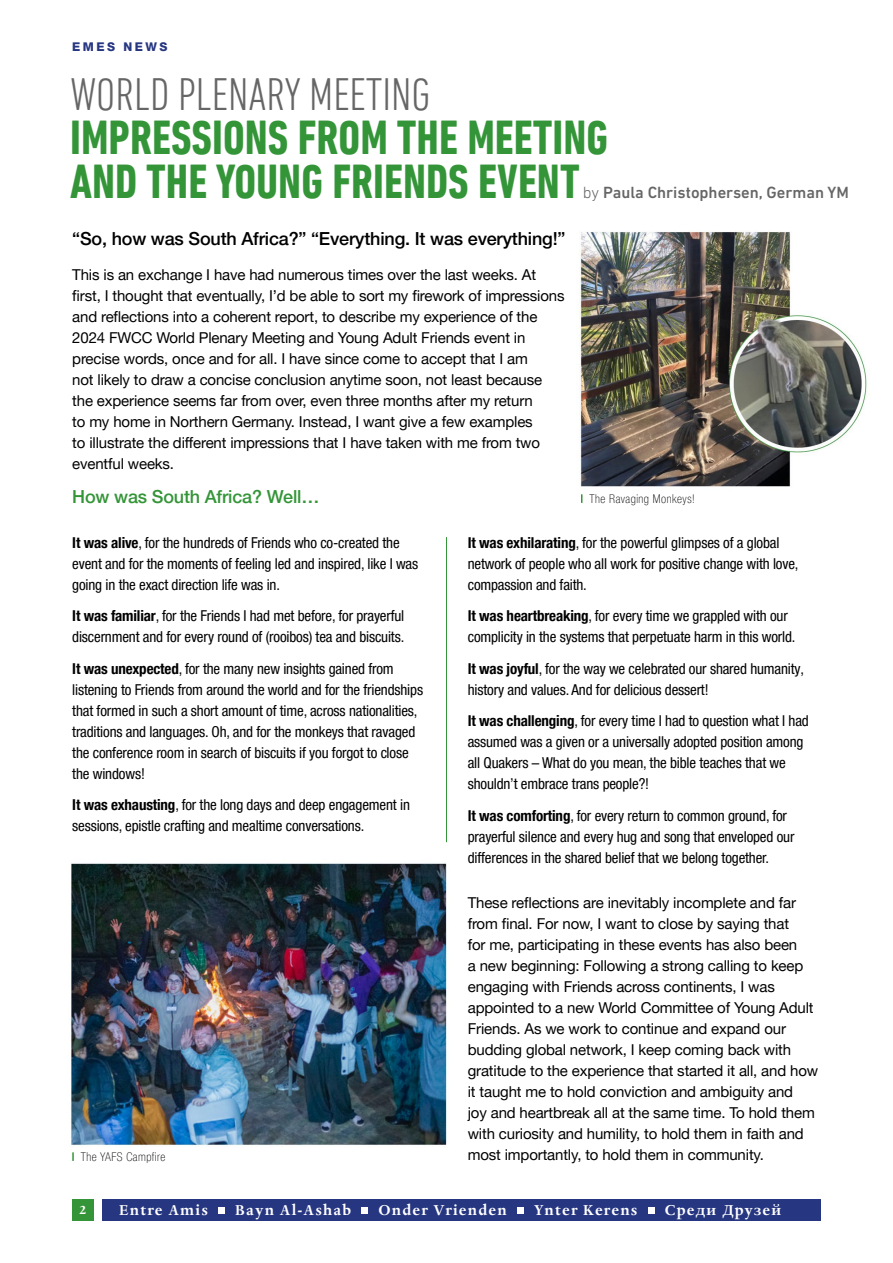
<style>
.page{position:relative;width:893px;height:1263px;background:#fff}
.page>*{position:absolute;margin:0;border:0;box-sizing:border-box;transform-origin:0 0}
.Headline_2{font:700 condensed 48.6px/44px "DIN Next LT Pro";color:#349538}
.Headline_2-2{font:300 condensed 46.35px "DIN Next LT Pro";color:#666}
.Body_Alt{font:500 18px "Helvetica Neue LT Pro";letter-spacing:-.01em;color:#000}
.Body_Alt-2{font:500 18px "Helvetica Neue LT Pro";letter-spacing:-.01em;color:#349538}
.t1{font:500 16.5px "DIN Next LT Pro";color:#666}
.Body_Alt-3{font:condensed 15px/21px "Helvetica Neue LT Pro";letter-spacing:-.01em;color:#000}
.Body_Alt-4{font:15px/21px "Helvetica Neue LT Pro";letter-spacing:-.01em;color:#000}
.t2{font:700 15px "Dantee Text";letter-spacing:.08em;color:#fff}
.t3{font:700 15px "Dante MT Pro";color:#fff}
.t4{font:100 condensed 12px "Helvetica Neue LT Pro";letter-spacing:.04em;color:#000}
.t5{font:800 12px "Helvetica Neue LT Pro";letter-spacing:.2em;color:#263681}
.s1{font-weight:300}
.s2{font-weight:700}
</style>
<div class="page">
<img style="left:71px;top:231px;width:796px;height:990px">
<div style="left:72px;top:1199px;width:22px;height:21px;background:#349538"></div>
<div style="left:102px;top:1199px;width:719px;height:21px;background:#263681"></div>
<svg style="left:219px;top:1207px;width:6px;height:6px"></svg>
<svg style="left:362px;top:1207px;width:6px;height:6px"></svg>
<svg style="left:517px;top:1207px;width:6px;height:6px"></svg>
<svg style="left:648px;top:1207px;width:6px;height:6px"></svg>
<hr style="left:446px;top:537px;width:1px;height:305px;background:#349538">
<svg style="left:72px;top:1152px;width:2px;height:9px"></svg>
<p class="t5" style="left:72px;top:40px;width:97px">EMES NEWS</p>
<p class="Headline_2-2" style="left:70px;top:68px;width:362px">WORLD PLENARY MEETING</p>
<p class="Headline_2" style="left:70px;top:116px;width:539px">IMPRESSIONS FROM THE MEETING<br>AND THE YOUNG FRIENDS EVENT</p>
<p class="Body_Alt" style="left:72px;top:228px;width:495px">“So, how was South Africa?” “Everything. It was everything!”</p>
<p class="Body_Alt-4" style="left:72px;top:264px;width:494px">This is an exchange I have had numerous times over the last weeks. At first, I thought that eventually, I’d be able to sort my firework of impressions and reflections into a coherent report, to describe my experience of the 2024 FWCC World Plenary Meeting and Young Adult Friends event in precise words, once and for all. I have since come to accept that I am<br>not likely to draw a concise conclusion anytime soon, not least because the experience seems far from over, even three months after my return<br>to my home in Northern Germany. Instead, I want give a few examples<br>to illustrate the different impressions that I have taken with me from two eventful weeks.</p>
<p class="Body_Alt-2" style="left:72px;top:485px;width:249px">How was South Africa? Well…</p>
<p class="t1" style="left:583px;top:183px;width:268px"><span class="s1">by</span> Paula Christophersen, German YM</p>
<p class="t4" style="left:590px;top:492px;width:107px">The Ravaging Monkeys!</p>
<p class="Body_Alt-3" style="left:72px;top:532px;width:347px"><span class="s2">It was alive</span>, for the hundreds of Friends who co-created the event and for the moments of feeling led and inspired, like I was going in the exact direction life was in.</p>
<p class="Body_Alt-3" style="left:72px;top:605px;width:334px"><span class="s2">It was familiar</span>, for the Friends I had met before, for prayerful discernment and for every round of (rooibos) tea and biscuits.</p>
<p class="Body_Alt-3" style="left:72px;top:658px;width:352px"><span class="s2">It was unexpected</span>, for the many new insights gained from listening to Friends from around the world and for the friendships that formed in such a short amount of time, across nationalities, traditions and languages. Oh, and for the monkeys that ravaged the conference room in search of biscuits if you forgot to close the windows!</p>
<p class="Body_Alt-3" style="left:72px;top:794px;width:339px"><span class="s2">It was exhausting</span>, for the long days and deep engagement in sessions, epistle crafting and mealtime conversations.</p>
<p class="t4" style="left:81px;top:1150px;width:86px">The YAFS Campfire</p>
<p class="Body_Alt-3" style="left:468px;top:532px;width:332px"><span class="s2">It was exhilarating</span>, for the powerful glimpses of a global network of people who all work for positive change with love, compassion and faith.</p>
<p class="Body_Alt-3" style="left:468px;top:605px;width:329px"><span class="s2">It was heartbreaking</span>, for every time we grappled with our complicity in the systems that perpetuate harm in this world.</p>
<p class="Body_Alt-3" style="left:468px;top:658px;width:338px"><span class="s2">It was joyful</span>, for the way we celebrated our shared humanity, history and values. And for delicious dessert!</p>
<p class="Body_Alt-3" style="left:468px;top:710px;width:343px"><span class="s2">It was challenging</span>, for every time I had to question what I had assumed was a given or a universally adopted position among all Quakers – What do you mean, the bible teaches that we shouldn’t embrace trans people?!</p>
<p class="Body_Alt-3" style="left:468px;top:805px;width:328px"><span class="s2">It was comforting</span>, for every return to common ground, for prayerful silence and every hug and song that enveloped our differences in the shared belief that we belong together.</p>
<p class="Body_Alt-4" style="left:468px;top:892px;width:352px">These reflections are inevitably incomplete and far from final. For now, I want to close by saying that<br>for me, participating in these events has also been<br>a new beginning: Following a strong calling to keep engaging with Friends across continents, I was appointed to a new World Committee of Young Adult Friends. As we work to continue and expand our budding global network, I keep coming back with gratitude to the experience that started it all, and how it taught me to hold conviction and ambiguity and<br>joy and heartbreak all at the same time. To hold them with curiosity and humility, to hold them in faith and most importantly, to hold them in community.</p>
<p class="t3" style="left:79px;top:1201px;width:8px">2</p>
<p class="t2" style="left:119px;top:1200px;width:90px">Entre Amis</p>
<p class="t2" style="left:235px;top:1200px;width:118px">Bayn Al-Ashab</p>
<p class="t2" style="left:378px;top:1200px;width:130px">Onder Vrienden</p>
<p class="t2" style="left:534px;top:1200px;width:105px">Ynter Kerens</p>
<p class="t2" style="left:665px;top:1200px;width:118px">Cpeди Дpyзeй</p>
</div>
